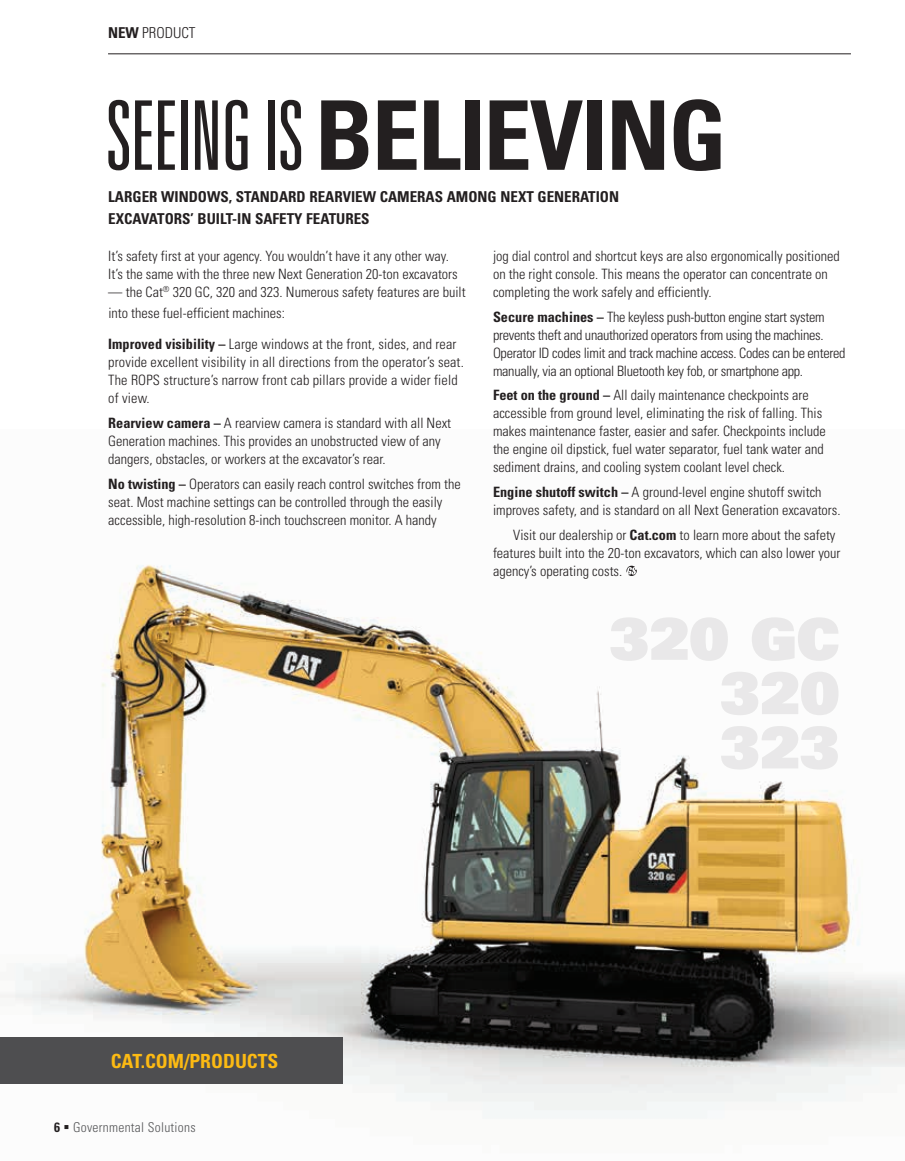
<style>
.page{position:relative;width:905px;height:1161px;background:#fff}
.page>*{position:absolute;margin:0;border:0;box-sizing:border-box;transform-origin:0 0}
.t1{font:700 condensed 96.15px "Univers LT Std";letter-spacing:-.02em;color:#231f20}
.t2{font:700 condensed 19.5px "Univers LT Std";color:#fcba13}
.t3{font:700 condensed 15px/22.5px "Univers LT Std";color:#231f20}
.t4{font:300 condensed 15px "Univers LT Std";color:#231f20}
.t5{font:300 condensed 14.25px/18px "Univers LT Std";color:#231f20}
.t6{font:300 condensed 14.25px/18px "Univers LT Std";letter-spacing:-.02em;color:#231f20}
.t7{font:300 condensed 13.5px "Univers LT Std";letter-spacing:.02em;color:#57585a}
.s1{font-weight:700}
.s2{font-weight:300;font-stretch:ultra-condensed}
.s3{font-weight:700;color:#231f20}
.s4{color:#231f20}
</style>
<div class="page">
<img style="left:0;top:564px;width:904px;height:554px">
<hr style="left:108px;top:53px;width:742px;height:1px;background:#231f20">
<svg style="left:626px;top:566px;width:10px;height:10px"></svg>
<div style="left:0;top:1037px;width:342px;height:47px;background:#4e4e50"></div>
<p class="t4" style="left:108px;top:24px;width:89px"><span class="s1">NEW</span> PRODUCT</p>
<h1 class="t1" style="left:105px;top:77px;width:623px"><span class="s2">SEEING IS</span> BELIEVING</h1>
<p class="t3" style="left:108px;top:185px;width:512px">LARGER WINDOWS, STANDARD REARVIEW CAMERAS AMONG NEXT GENERATION<br>EXCAVATORS’ BUILT-IN SAFETY FEATURES</p>
<p class="t5" style="left:108px;top:247px;width:351px">It’s safety first at your agency. You wouldn’t have it any other way.<br>It’s the same with the three new Next Generation 20-ton excavators</p>
<p class="t5" style="left:108px;top:281px;width:359px;line-height:21px">— the Cat<sup>®</sup> 320 GC, 320 and 323. Numerous safety features are built into these fuel-efficient machines:</p>
<p class="t5" style="left:108px;top:335px;width:357px"><span class="s1">Improved visibility –</span> Large windows at the front, sides, and rear provide excellent visibility in all directions from the operator’s seat.<br>The ROPS structure’s narrow front cab pillars provide a wider field of view.</p>
<p class="t5" style="left:108px;top:414px;width:344px"><span class="s1">Rearview camera –</span> A rearview camera is standard with all Next<br>Generation machines. This provides an unobstructed view of any dangers, obstacles, or workers at the excavator’s rear.</p>
<p class="t5" style="left:108px;top:475px;width:354px"><span class="s1">No twisting –</span> Operators can easily reach control switches from the seat. Most machine settings can be controlled through the easily accessible, high-resolution 8-inch touchscreen monitor. A handy</p>
<p class="t5" style="left:493px;top:247px;width:348px">jog dial control and shortcut keys are also ergonomically positioned on the right console. This means the operator can concentrate on completing the work safely and efficiently.</p>
<p class="t6" style="left:493px;top:308px;width:354px"><span class="s1">Secure machines –</span> The keyless push-button engine start system prevents theft and unauthorized operators from using the machines.<br>Operator ID codes limit and track machine access. Codes can be entered manually, via an optional Bluetooth key fob, or smartphone app.</p>
<p class="t5" style="left:493px;top:386px;width:334px"><span class="s1">Feet on the ground –</span> All daily maintenance checkpoints are accessible from ground level, eliminating the risk of falling. This makes maintenance faster, easier and safer. Checkpoints include the engine oil dipstick, fuel water separator, fuel tank water and sediment drains, and cooling system coolant level check.</p>
<p class="t5" style="left:493px;top:483px;width:349px"><span class="s1">Engine shutoff switch –</span> A ground-level engine shutoff switch improves safety, and is standard on all Next Generation excavators.</p>
<p class="t5" style="left:493px;top:526px;width:349px;text-indent:20px">Visit our dealership or <span class="s1">Cat.com</span> to learn more about the safety features built into the 20-ton excavators, which can also lower your agency’s operating costs.</p>
<h2 class="t2" style="left:111px;top:1049px;width:169px">CAT.COM/PRODUCTS</h2>
<p class="t7" style="left:54px;top:1119px;width:143px"><span class="s3">6</span> <span class="s4">▪</span> Governmental Solutions</p>
</div>
